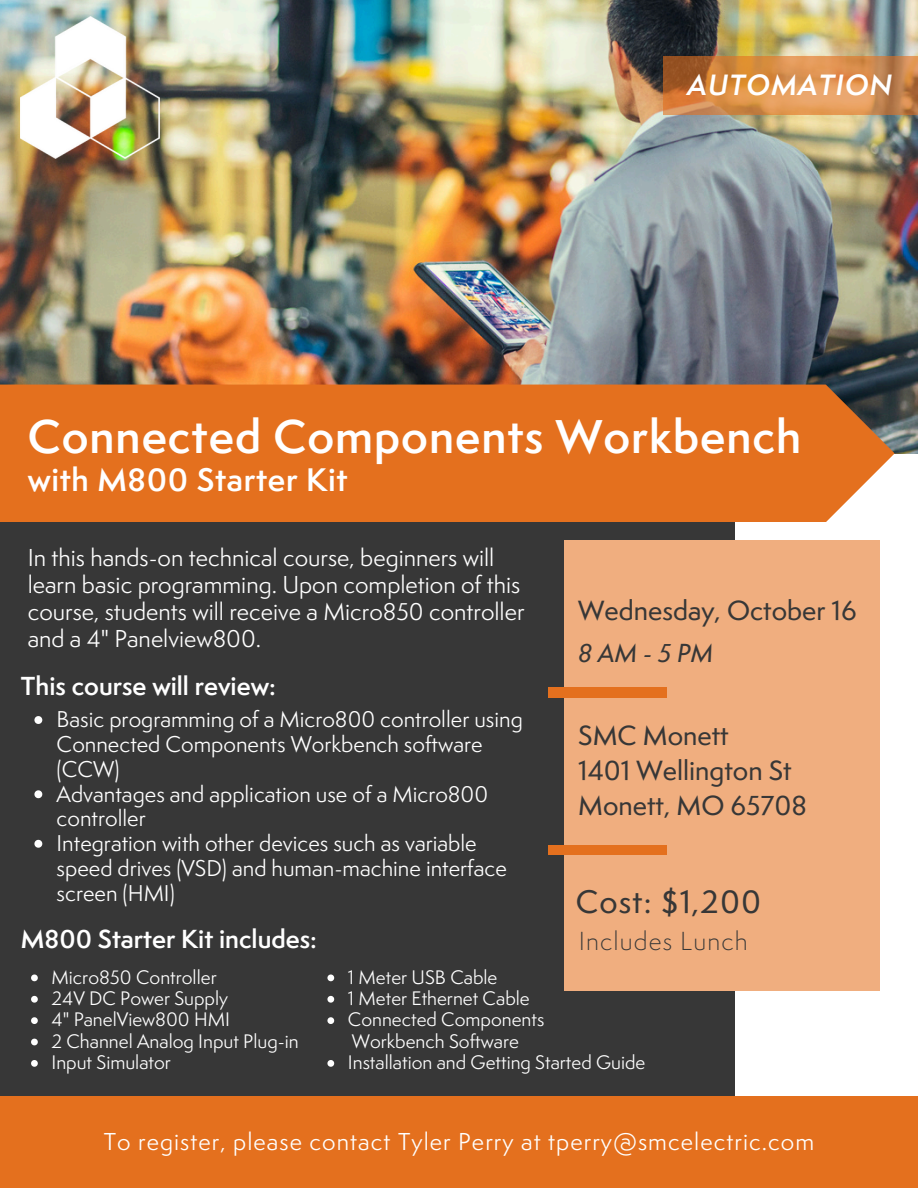
<style>
.page{position:relative;width:918px;height:1188px;background:#fff}
.page>*{position:absolute;margin:0;border:0;box-sizing:border-box;transform-origin:0 0}
.t1{font:600 43.5px "Semplicita Pro";letter-spacing:.02em;color:#fff}
.t2{font:600 30px "Semplicita Pro";letter-spacing:.02em;color:#fff}
.t3{font:500 30px "Semplicita Pro";letter-spacing:.04em;color:#373737}
.t4{font:italic 600 27px "Semplicita Pro";letter-spacing:.045em;color:#fff}
.t5{font:500 25.5px/34.8px "Semplicita Pro";color:#373737}
.t6{font:600 24px "Semplicita Pro";color:#fff}
.t7{font:300 24px "Semplicita Pro";letter-spacing:.045em;color:#373737}
.t8{font:24px "Semplicita Pro Med It";letter-spacing:.12em;color:#373737}
.t9{font:22.5px/27px "Semplicita Pro";color:#fff}
.t10{font:22.5px "Semplicita Pro";letter-spacing:.045em;color:#fff}
.t11{font:21px/24.8px "Semplicita Pro";color:#fff}
.t12{font:18px "Semplicita Pro";color:#fff}
</style>
<div class="page">
<img style="left:0;top:0;width:917px;height:453px">
<svg style="left:663px;top:56px;width:255px;height:59px"></svg>
<img style="left:21px;top:17px;width:138px;height:141px">
<div style="left:0;top:442px;width:735px;height:746px;background:#373737"></div>
<div style="left:0;top:385px;width:895px;height:137px;background:#e4701e"></div>
<div style="left:0;top:1096px;width:918px;height:92px;background:#e4701e"></div>
<div style="left:565px;top:540px;width:315px;height:451px;background:#f0ae7f"></div>
<div style="left:548px;top:688px;width:119px;height:10px;background:#e4701e"></div>
<div style="left:548px;top:845px;width:119px;height:10px;background:#e4701e"></div>
<svg style="left:34px;top:716px;width:8px;height:8px"></svg>
<svg style="left:34px;top:790px;width:8px;height:8px"></svg>
<svg style="left:34px;top:840px;width:8px;height:8px"></svg>
<svg style="left:31px;top:975px;width:7px;height:6px"></svg>
<svg style="left:31px;top:996px;width:7px;height:7px"></svg>
<svg style="left:31px;top:1017px;width:7px;height:7px"></svg>
<svg style="left:31px;top:1039px;width:7px;height:6px"></svg>
<svg style="left:31px;top:1060px;width:7px;height:7px"></svg>
<svg style="left:327px;top:975px;width:7px;height:6px"></svg>
<svg style="left:327px;top:996px;width:7px;height:7px"></svg>
<svg style="left:327px;top:1017px;width:7px;height:7px"></svg>
<svg style="left:327px;top:1060px;width:7px;height:7px"></svg>
<p class="t4" style="left:687px;top:65px;width:206px">AUTOMATION</p>
<p class="t1" style="left:28px;top:404px;width:775px">Connected Components Workbench</p>
<p class="t2" style="left:28px;top:457px;width:322px">with M800 Starter Kit</p>
<p class="t9" style="left:28px;top:544px;width:498px">In this hands-on technical course, beginners will learn basic programming. Upon completion of this course, students will receive a Micro850 controller and a 4" Panelview800.</p>
<p class="t6" style="left:21px;top:668px;width:257px">This course will review:</p>
<p class="t5" style="left:578px;top:593px;width:280px">Wednesday, October 16</p>
<h1 class="t8" style="left:578px;top:636px;width:137px">8AM-5PM</h1>
<p class="t11" style="left:57px;top:707px;width:468px">Basic programming of a Micro800 controller using<br>Connected Components Workbench software (CCW)</p>
<p class="t11" style="left:57px;top:781px;width:433px">Advantages and application use of a Micro800 controller</p>
<p class="t11" style="left:57px;top:831px;width:452px">Integration with other devices such as variable speed drives (VSD) and human-machine interface screen (HMI)</p>
<p class="t6" style="left:21px;top:921px;width:298px">M800 Starter Kit includes:</p>
<p class="t12" style="left:52px;top:964px;width:167px">Micro850 Controller</p>
<p class="t12" style="left:52px;top:985px;width:178px">24V DC Power Supply</p>
<p class="t12" style="left:52px;top:1007px;width:180px">4" PanelView800 HMI</p>
<p class="t12" style="left:52px;top:1028px;width:249px">2 Channel Analog Input Plug-in</p>
<h4 class="t12" style="left:52px;top:1050px;width:121px">Input Simulator</h4>
<h3 class="t5" style="left:578px;top:718px;width:230px">SMC Monett<br>1401 Wellington St<br>Monett, MO 65708</h3>
<p class="t3" style="left:576px;top:881px;width:187px">Cost: $1,200</p>
<h5 class="t7" style="left:579px;top:925px;width:171px">Includes Lunch</h5>
<h3 class="t12" style="left:348px;top:964px;width:151px">1 Meter USB Cable</h3>
<h6 class="t12" style="left:348px;top:985px;width:183px">1 Meter Ethernet Cable</h6>
<h5 class="t12" style="left:348px;top:1007px;width:198px">Connected Components</h5>
<h5 class="t12" style="left:352px;top:1028px;width:169px">Workbench Software</h5>
<p class="t12" style="left:348px;top:1050px;width:299px">Installation and Getting Started Guide</p>
<h5 class="t10" style="left:104px;top:1125px;width:712px">To register, please contact Tyler Perry at tperry@smcelectric.com</h5>
</div>
